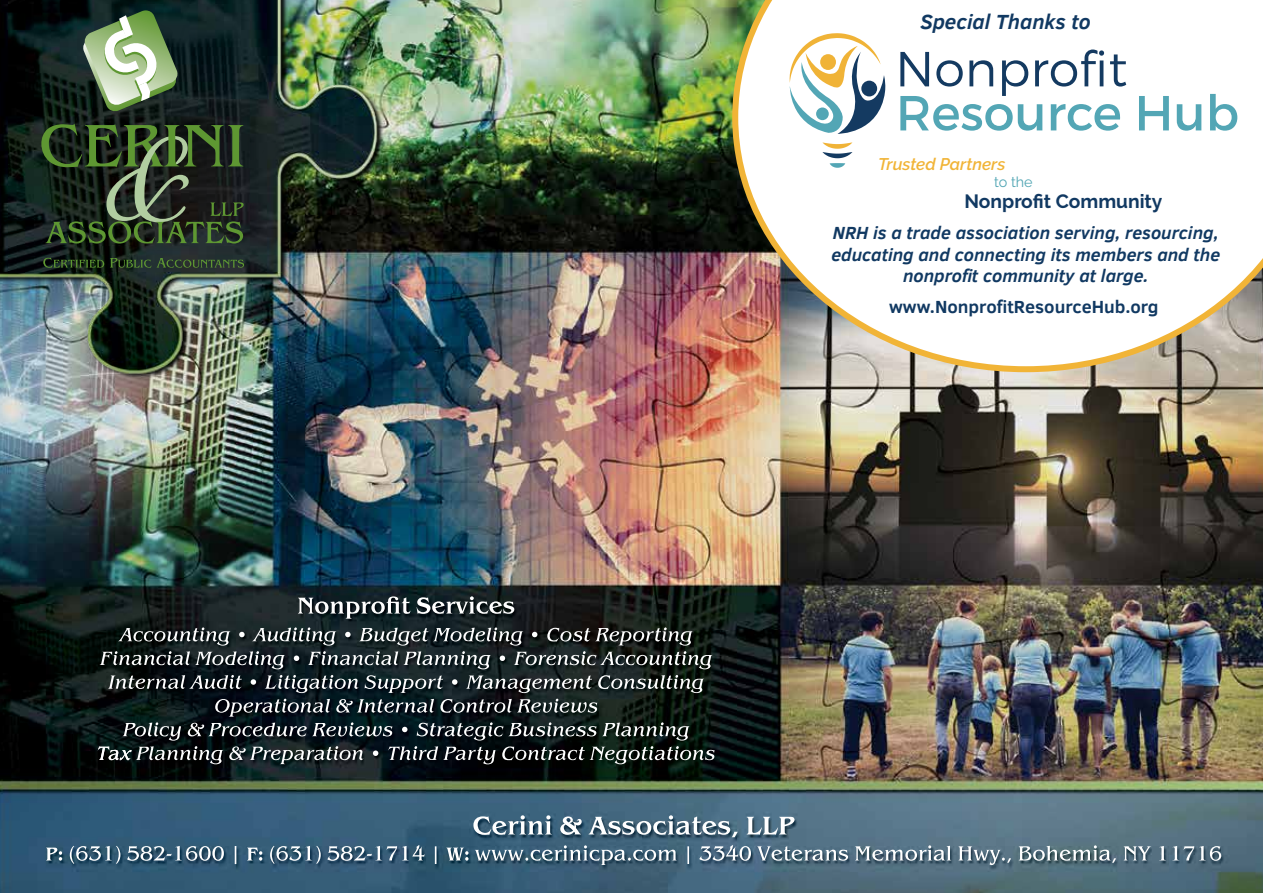
<style>
.page{position:relative;width:1263px;height:893px;background:#fff}
.page>*{position:absolute;margin:0;border:0;box-sizing:border-box;transform-origin:0 0}
.t1{font:italic 700 21px "Clear Sans";color:#113962}
.t2{font:700 19.2px "Raleway";color:#113962}
.t3{font:italic 700 18px/21.6px "Clear Sans";color:#113962;text-align:center}
.t4{font:700 18px "Clear Sans";color:#113962}
.t5{font:italic 600 16.8px "Raleway";color:#f1b437}
.t6{font:14.4px "Raleway";color:#52a6b4}
</style>
<div class="page">
<img style="left:0;top:0;width:1263px;height:893px">
<svg style="left:732px;top:0;width:531px;height:372px"></svg>
<svg style="left:1139px;top:96px;width:30px;height:34px"></svg>
<svg style="left:1177px;top:104px;width:24px;height:27px"></svg>
<svg style="left:1210px;top:94px;width:27px;height:37px"></svg>
<svg style="left:900px;top:50px;width:226px;height:81px"></svg>
<svg style="left:822px;top:142px;width:30px;height:26px"></svg>
<svg style="left:790px;top:33px;width:96px;height:101px"></svg>
<div style="left:820px;top:54px;width:16px;height:16px;background:#f0b337;border-radius:50%"></div>
<img style="left:0;top:0;width:388px;height:391px">
<svg style="left:43px;top:258px;width:61px;height:10px"></svg>
<svg style="left:110px;top:258px;width:134px;height:10px"></svg>
<svg style="left:82px;top:10px;width:97px;height:102px;background:#7a9072"></svg>
<svg style="left:41px;top:124px;width:203px;height:120px;background:#2e3f27"></svg>
<p class="t1" style="left:920px;top:6px;width:172px">Special Thanks to</p>
<p class="t5" style="left:878px;top:154px;width:129px">Trusted Partners</p>
<p class="t6" style="left:994px;top:173px;width:40px">to the</p>
<p class="t2" style="left:964px;top:190px;width:200px">Nonprofit Community</p>
<p class="t3" style="left:831px;top:222px;width:390px">NRH is a trade association serving, resourcing, educating and connecting its members and the nonprofit community at large.</p>
<p class="t4" style="left:889px;top:294px;width:271px">www.NonprofitResourceHub.org</p>
</div>
